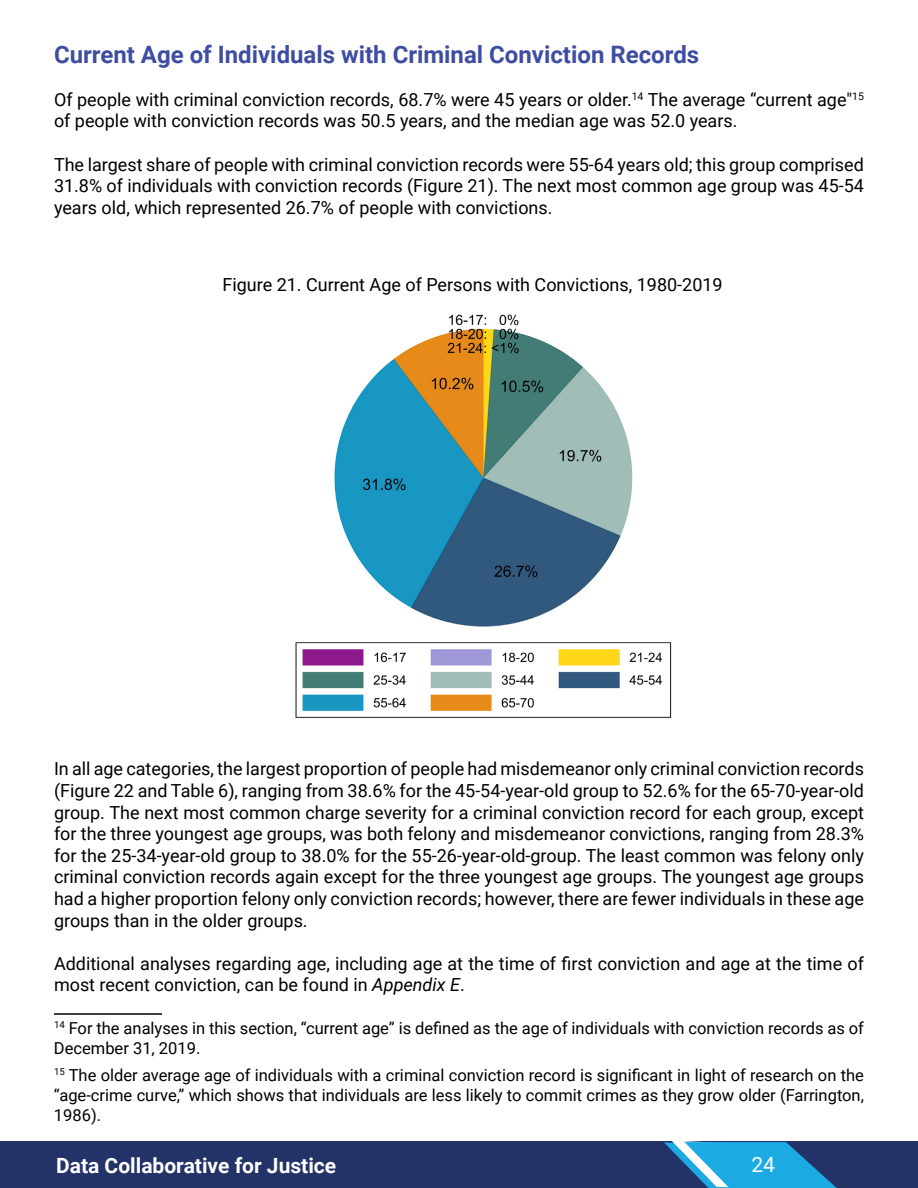
<style>
.page{position:relative;width:918px;height:1188px;background:#fff}
.page>*{position:absolute;margin:0;border:0;box-sizing:border-box;transform-origin:0 0}
.t1{font:700 24px "Roboto";color:#3e4da1}
.t2{font:700 21px "Roboto";color:#fff}
.t3{font:21px "Roboto";color:#fff}
.t4{font:18px/21.6px "Roboto";color:#000}
.t5{font:16.5px/19.8px "Roboto";color:#000}
.s1{font-style:italic}
</style>
<div class="page">
<div style="left:0;top:1142px;width:918px;height:46px;background:#233267"></div>
<svg style="left:664px;top:1141px;width:173px;height:47px"></svg>
<hr style="left:54px;top:1013px;width:108px;height:2px;background:#000">
<img style="left:295px;top:314px;width:377px;height:405px">
<h1 class="t1" style="left:54px;top:37px;width:647px">Current Age of Individuals with Criminal Conviction Records</h1>
<p class="t4" style="left:54px;top:88px;width:812px">Of people with criminal conviction records, 68.7% were 45 years or older.<sup>14</sup> The average “current age"<sup>15 </sup>of people with conviction records was 50.5 years, and the median age was 52.0 years.</p>
<p class="t4" style="left:54px;top:153px;width:812px;text-align:justify">The largest share of people with criminal conviction records were 55-64 years old; this group comprised 31.8% of individuals with conviction records (Figure 21). The next most common age group was 45-54 years old, which represented 26.7% of people with convictions.</p>
<p class="t4" style="left:222px;top:273px;width:502px">Figure 21. Current Age of Persons with Convictions, 1980-2019</p>
<p class="t4" style="left:54px;top:757px;width:812px;text-align:justify">In all age categories, the largest proportion of people had misdemeanor only criminal conviction records (Figure 22 and Table 6), ranging from 38.6% for the 45-54-year-old group to 52.6% for the 65-70-year-old group. The next most common charge severity for a criminal conviction record for each group, except for the three youngest age groups, was both felony and misdemeanor convictions, ranging from 28.3% for the 25-34-year-old group to 38.0% for the 55-26-year-old-group. The least common was felony only criminal conviction records again except for the three youngest age groups. The youngest age groups had a higher proportion felony only conviction records; however, there are fewer individuals in these age groups than in the older groups.</p>
<p class="t4" style="left:54px;top:952px;width:811px">Additional analyses regarding age, including age at the time of first conviction and age at the time of most recent conviction, can be found in <span class="s1">Appendix E</span>.</p>
<p class="t5" style="left:54px;top:1017px;width:811px"><sup>14</sup> For the analyses in this section, “current age” is defined as the age of individuals with conviction records as of<br>December 31, 2019.</p>
<p class="t5" style="left:54px;top:1065px;width:812px;text-align:justify"><sup>15</sup> The older average age of individuals with a criminal conviction record is significant in light of research on the “age-crime curve,” which shows that individuals are less likely to commit crimes as they grow older (Farrington, 1986).</p>
<p class="t3" style="left:751px;top:1150px;width:25px">24</p>
<p class="t2" style="left:56px;top:1151px;width:282px">Data Collaborative for Justice</p>
</div>
